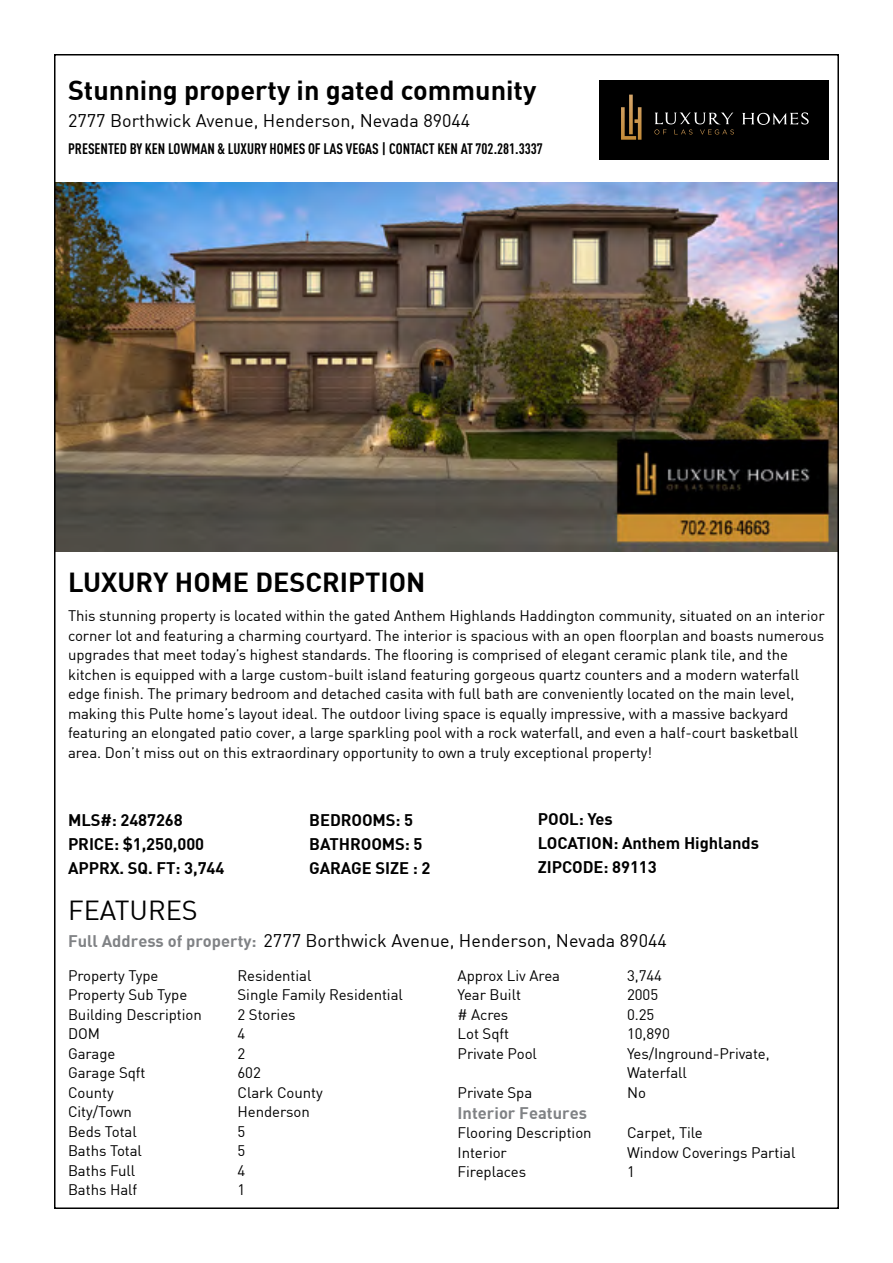
<style>
.page{position:relative;width:893px;height:1263px;background:#fff}
.page>*{position:absolute;margin:0;border:0;box-sizing:border-box;transform-origin:0 0}
.t1{font:700 27px "DIN";color:#000}
.t2{font:27px "DIN";color:#000}
.t3{font:18px "DIN";color:#000}
.t4{font:700 16.5px/24px "DIN";letter-spacing:-.005em;color:#000}
.t5{font:700 16.5px "DIN";color:#808285}
.t6{font:15px/19.5px "DIN";letter-spacing:-.005em;color:#000}
.t7{font:700 15px "DIN Cond";color:#000}
.s1{font-weight:700;font-size:16.5px;color:#808285}
</style>
<div class="page">
<img style="left:57px;top:182px;width:779px;height:370px">
<div style="left:599px;top:80px;width:229px;height:80px;background:#000"></div>
<svg style="left:621px;top:95px;width:20px;height:45px"></svg>
<svg style="left:654px;top:112px;width:155px;height:23px"></svg>
<h1 class="t1" style="left:68px;top:72px;width:470px">Stunning property in gated community</h1>
<p class="t3" style="left:68px;top:109px;width:404px">2777 Borthwick Avenue, Henderson, Nevada 89044</p>
<p class="t7" style="left:68px;top:140px;width:476px">PRESENTED BY KEN LOWMAN &amp; LUXURY HOMES OF LAS VEGAS | CONTACT KEN AT 702.281.3337</p>
<h1 class="t1" style="left:68px;top:565px;width:359px">Luxury Home description</h1>
<p class="t6" style="left:68px;top:606px;width:758px">This stunning property is located within the gated Anthem Highlands Haddington community, situated on an interior corner lot and featuring a charming courtyard. The interior is spacious with an open floorplan and boasts numerous upgrades that meet today’s highest standards. The flooring is comprised of elegant ceramic plank tile, and the kitchen is equipped with a large custom-built island featuring gorgeous quartz counters and a modern waterfall edge finish. The primary bedroom and detached casita with full bath are conveniently located on the main level, making this Pulte home’s layout ideal. The outdoor living space is equally impressive, with a massive backyard featuring an elongated patio cover, a large sparkling pool with a rock waterfall, and even a half-court basketball area. Don’t miss out on this extraordinary opportunity to own a truly exceptional property!</p>
<p class="t4" style="left:68px;top:807px;width:116px">M LS#: 2487268<br>PRICE</p>
<p class="t4" style="left:114px;top:831px;width:92px">: $1,250,000</p>
<p class="t4" style="left:68px;top:855px;width:22px">APPRX</p>
<p class="t4" style="left:120px;top:855px;width:106px">. SQ. FT: 3,744</p>
<p class="t4" style="left:309px;top:807px;width:23px">BEDROOM</p>
<p class="t4" style="left:386px;top:807px;width:29px">S: 5</p>
<p class="t4" style="left:309px;top:831px;width:53px">BATHROOM</p>
<p class="t4" style="left:309px;top:831px;width:123px;text-indent:86px">S: 5<br>GARAGE SIZE : 2</p>
<p class="t4" style="left:538px;top:806px;width:11px">POO</p>
<p class="t4" style="left:538px;top:806px;width:76px;text-indent:31px">L: Yes<br>LOCATION</p>
<p class="t4" style="left:613px;top:830px;width:147px">: Anthem Highlands</p>
<p class="t4" style="left:538px;top:854px;width:20px">ZIPCODE</p>
<p class="t4" style="left:603px;top:854px;width:55px">: 89113</p>
<h1 class="t2" style="left:68px;top:894px;width:129px">features</h1>
<p class="t3" style="left:68px;top:929px;width:600px"><span class="s1">Full Address of property:</span> 2777 Borthwick Avenue, Henderson, Nevada 89044</p>
<p class="t6" style="left:68px;top:965px;width:92px">Property Type</p>
<p class="t6" style="left:238px;top:965px;width:75px">Residential</p>
<p class="t6" style="left:68px;top:985px;width:121px">Property Sub Type</p>
<p class="t6" style="left:238px;top:985px;width:167px">Single Family Residential</p>
<p class="t6" style="left:68px;top:1004px;width:135px">Building Description</p>
<p class="t6" style="left:238px;top:1004px;width:60px">2 Stories</p>
<p class="t6" style="left:68px;top:1024px;width:33px">DOM</p>
<p class="t6" style="left:238px;top:1024px;width:9px">4</p>
<p class="t6" style="left:68px;top:1043px;width:49px">Garage</p>
<p class="t6" style="left:238px;top:1043px;width:9px">2</p>
<p class="t6" style="left:68px;top:1063px;width:79px">Garage Sqft</p>
<p class="t6" style="left:238px;top:1063px;width:25px">602</p>
<p class="t6" style="left:68px;top:1082px;width:47px">County</p>
<p class="t6" style="left:238px;top:1082px;width:87px">Clark County</p>
<p class="t6" style="left:68px;top:1102px;width:66px">City/Town</p>
<p class="t6" style="left:238px;top:1102px;width:74px">Henderson</p>
<p class="t6" style="left:68px;top:1121px;width:70px">Beds Total</p>
<p class="t6" style="left:238px;top:1121px;width:9px">5</p>
<p class="t6" style="left:68px;top:1141px;width:75px">Baths Total</p>
<p class="t6" style="left:238px;top:1141px;width:9px">5</p>
<p class="t6" style="left:68px;top:1160px;width:69px">Baths Full</p>
<p class="t6" style="left:238px;top:1160px;width:9px">4</p>
<p class="t6" style="left:68px;top:1180px;width:71px">Baths Half</p>
<p class="t6" style="left:238px;top:1180px;width:9px">1</p>
<p class="t6" style="left:458px;top:965px;width:104px">Approx Liv Area</p>
<p class="t6" style="left:627px;top:965px;width:36px">3,744</p>
<p class="t6" style="left:458px;top:985px;width:65px">Year Built</p>
<p class="t6" style="left:627px;top:985px;width:33px">2005</p>
<p class="t6" style="left:458px;top:1004px;width:52px"># Acres</p>
<p class="t6" style="left:627px;top:1004px;width:29px">0.25</p>
<p class="t6" style="left:458px;top:1024px;width:53px">Lot Sqft</p>
<p class="t6" style="left:627px;top:1024px;width:44px">10,890</p>
<p class="t6" style="left:458px;top:1043px;width:81px">Private Pool</p>
<p class="t6" style="left:627px;top:1043px;width:144px">Yes/Inground-Private,<br>Waterfall</p>
<p class="t6" style="left:458px;top:1082px;width:76px">Private Spa</p>
<p class="t6" style="left:627px;top:1082px;width:20px">No</p>
<p class="t5" style="left:458px;top:1102px;width:131px">I nterior Features</p>
<p class="t6" style="left:458px;top:1123px;width:136px">Flooring Description</p>
<p class="t6" style="left:627px;top:1123px;width:77px">Carpet, Tile</p>
<p class="t6" style="left:458px;top:1142px;width:51px">Interior</p>
<p class="t6" style="left:627px;top:1142px;width:170px">Window Coverings Partial</p>
<p class="t6" style="left:458px;top:1162px;width:70px">Fireplaces</p>
<p class="t6" style="left:627px;top:1162px;width:9px">1</p>
</div>
